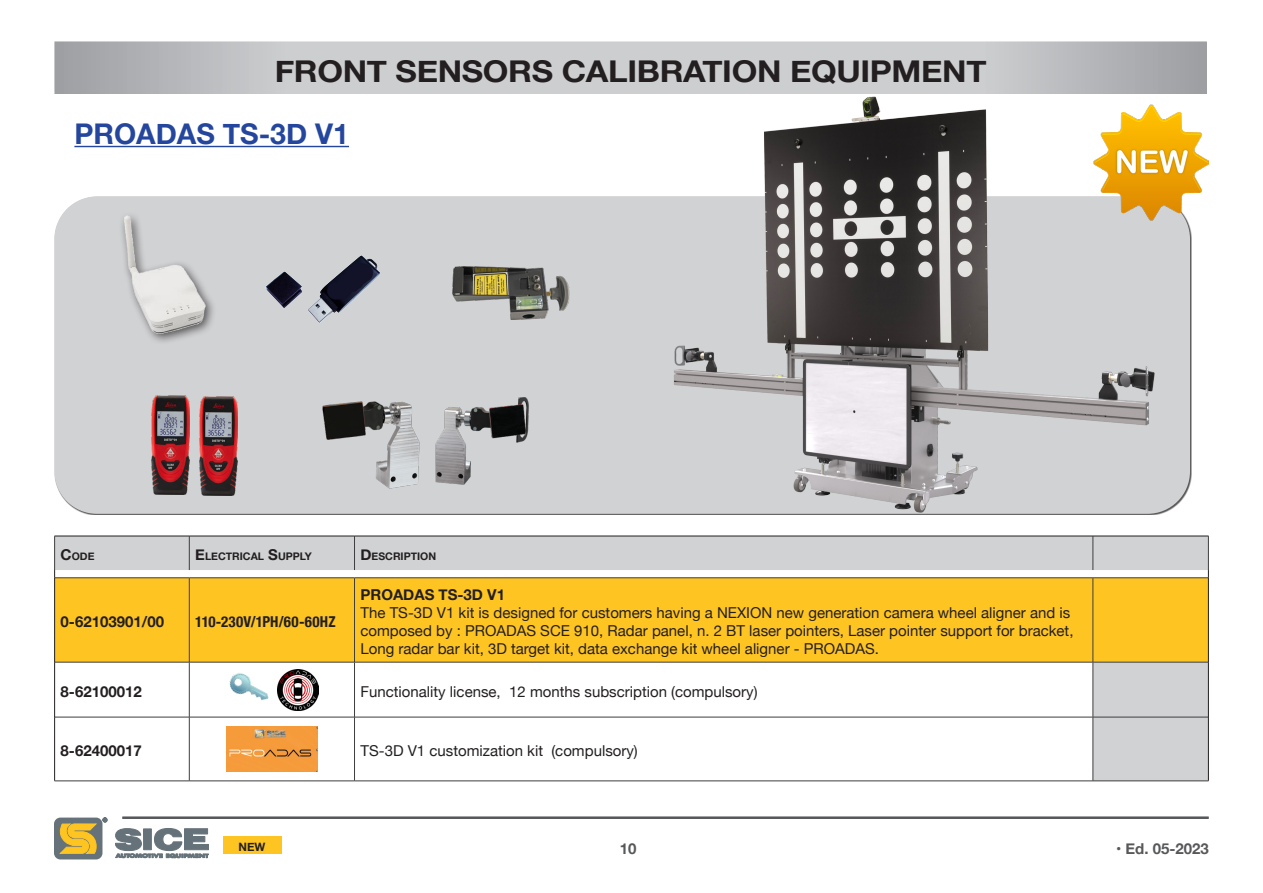
<style>
.page{position:relative;width:1263px;height:893px;background:#fff}
.page>*{position:absolute;margin:0;border:0;box-sizing:border-box;transform-origin:0 0}
.t1{font:700 30px "Helvetica Neue";letter-spacing:-.01em;color:#231f20;scale:1.1 1}
.t2{font:700 28.5px "Helvetica Neue";color:#24469d}
.t3{font:15px/18px "Helvetica Neue";color:#231f20}
.t4{font:700 15px "Helvetica Neue";color:#231f20}
.t5{font:700 condensed 15px "Helvetica Neue";letter-spacing:.015em;color:#231f20}
.t6{font:700 15px "Helvetica Neue";color:#231f20}
.t7{font:700 15px "Helvetica Neue";color:#57585a}
.t8{font:700 11.55px "Helvetica Neue";color:#231f20}
.t9{font:700 10.5px "Helvetica Neue";color:#231f20}
.s1{font-size:15px}
</style>
<div class="page">
<hr style="left:122px;top:817px;width:1086px;height:2px;background:#57585a">
<div style="left:54px;top:818px;width:48px;height:41px;background:#667279;border-radius:6px"></div>
<svg style="left:59px;top:823px;width:38px;height:31px"></svg>
<svg style="left:103px;top:817px;width:4px;height:5px"></svg>
<svg style="left:115px;top:828px;width:94px;height:30px"></svg>
<div style="left:223px;top:837px;width:58px;height:17px;background:#fec422"></div>
<svg style="left:56px;top:43px;width:1149px;height:49px;background:#c3c4c6"></svg>
<div style="left:55px;top:578px;width:1153px;height:84px;background:#fec422"></div>
<div style="left:1094px;top:663px;width:114px;height:118px;background:#d1d2d4"></div>
<hr style="left:189px;top:578px;width:1px;height:84px;background:#3e3e3f">
<hr style="left:354px;top:578px;width:1px;height:84px;background:#3e3e3f">
<hr style="left:1093px;top:578px;width:1px;height:84px;background:#3e3e3f">
<hr style="left:55px;top:662px;width:134px;height:1px;background:#3e3e3f">
<hr style="left:189px;top:662px;width:165px;height:1px;background:#3e3e3f">
<hr style="left:189px;top:662px;width:1px;height:55px;background:#3e3e3f">
<hr style="left:354px;top:662px;width:739px;height:1px;background:#3e3e3f">
<hr style="left:354px;top:662px;width:1px;height:55px;background:#3e3e3f">
<hr style="left:1093px;top:662px;width:115px;height:1px;background:#3e3e3f">
<hr style="left:1093px;top:662px;width:1px;height:55px;background:#3e3e3f">
<hr style="left:55px;top:717px;width:134px;height:1px;background:#3e3e3f">
<hr style="left:189px;top:717px;width:165px;height:1px;background:#3e3e3f">
<hr style="left:189px;top:717px;width:1px;height:64px;background:#3e3e3f">
<hr style="left:354px;top:717px;width:739px;height:1px;background:#3e3e3f">
<hr style="left:354px;top:717px;width:1px;height:64px;background:#3e3e3f">
<hr style="left:1093px;top:717px;width:115px;height:1px;background:#3e3e3f">
<hr style="left:1093px;top:717px;width:1px;height:64px;background:#3e3e3f">
<svg style="left:54px;top:536px;width:1155px;height:42px"></svg>
<hr style="left:54px;top:578px;width:1px;height:84px;background:#231f20">
<hr style="left:1208px;top:578px;width:1px;height:84px;background:#231f20">
<hr style="left:54px;top:662px;width:1px;height:55px;background:#231f20">
<hr style="left:1208px;top:662px;width:1px;height:55px;background:#231f20">
<hr style="left:54px;top:717px;width:1px;height:64px;background:#231f20">
<hr style="left:1208px;top:717px;width:1px;height:64px;background:#231f20">
<hr style="left:54px;top:781px;width:135px;height:1px;background:#3e3e3f">
<hr style="left:189px;top:781px;width:165px;height:1px;background:#3e3e3f">
<hr style="left:354px;top:781px;width:739px;height:1px;background:#3e3e3f">
<hr style="left:1093px;top:781px;width:115px;height:1px;background:#3e3e3f">
<img style="left:278px;top:669px;width:41px;height:41px">
<img style="left:229px;top:673px;width:40px;height:27px">
<img style="left:226px;top:726px;width:92px;height:46px">
<div style="left:54px;top:196px;width:1136px;height:318px;background:#d1d2d4;border-radius:42px"></div>
<img style="left:452px;top:267px;width:117px;height:52px">
<img style="left:151px;top:395px;width:38px;height:100px">
<img style="left:200px;top:396px;width:38px;height:100px">
<div style="left:119px;top:211px;width:98px;height:134px;background:#231f20;opacity:.75"></div>
<img style="left:124px;top:216px;width:82px;height:117px">
<img style="left:266px;top:255px;width:114px;height:68px">
<img style="left:435px;top:397px;width:94px;height:88px">
<img style="left:322px;top:401px;width:98px;height:88px">
<img style="left:633px;top:87px;width:551px;height:428px">
<hr style="left:74px;top:146px;width:275px;height:1px;background:#24469d">
<img style="left:1094px;top:105px;width:115px;height:115px">
<h1 class="t1" style="left:275px;top:48px;width:649px">FRONT SENSORS CALIBRATION EQUIPMENT</h1>
<h2 class="t2" style="left:74px;top:111px;width:276px">PROADAS TS-3D V1</h2>
<p class="t9" style="left:61px;top:548px;width:35px"><span class="s1">C</span>ODE</p>
<p class="t9" style="left:195px;top:548px;width:31px"><span class="s1">E</span>LECTRICA</p>
<p class="t9" style="left:258px;top:548px;width:29px">L <span class="s1">S</span>UPP</p>
<p class="t9" style="left:300px;top:548px;width:14px">LY</p>
<p class="t9" style="left:360px;top:548px;width:26px"><span class="s1">D</span>ESCRIPTION</p>
<p class="t4" style="left:61px;top:610px;width:105px">0-62103901/00</p>
<p class="t5" style="left:195px;top:609px;width:133px">110-230V/1PH/60-60HZ</p>
<p class="t6" style="left:360px;top:583px;width:146px">PROADAS TS-3D V1</p>
<p class="t3" style="left:360px;top:605px;width:714px">The TS-3D V1 kit is designed for customers having a NEXION new generation camera wheel aligner and is composed by : PROADAS SCE 910, Radar panel, n. 2 BT laser pointers, Laser pointer support for bracket,<br>Long radar bar kit, 3D target kit, data exchange kit wheel aligner - PROADAS.</p>
<p class="t4" style="left:61px;top:680px;width:83px">8-62100012</p>
<p class="t3" style="left:360px;top:683px;width:399px">Functionality license, 12 months subscription (compulsory)</p>
<p class="t4" style="left:61px;top:739px;width:83px">8-62400017</p>
<p class="t3" style="left:360px;top:743px;width:279px">TS-3D V1 customization kit (compulsory)</p>
<p class="t8" style="left:239px;top:838px;width:28px">NEW</p>
<p class="t7" style="left:620px;top:837px;width:18px">10</p>
<p class="t7" style="left:1116px;top:837px;width:94px">• Ed. 05-2023</p>
</div>
